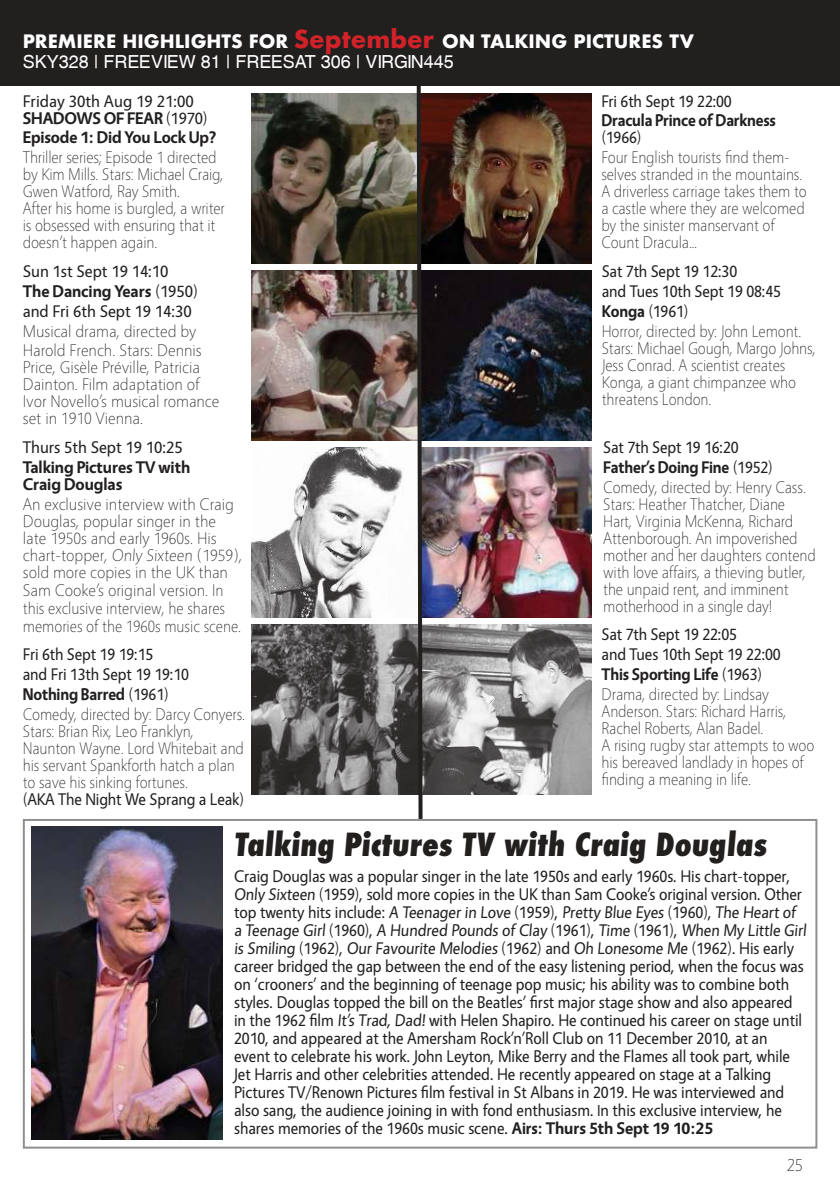
<style>
.page{position:relative;width:840px;height:1191px;background:#fff}
.page>*{position:absolute;margin:0;border:0;box-sizing:border-box;transform-origin:0 0}
.t1{font:800 condensed 31px "Futura";color:#221f1f}
.t2{font:700 18px "Futura";color:#fff}
.t3{font:18px "Swansea";color:#fff}
.t4{font:300 18px "Vegur";color:#221f1f}
.t5{font:17px/18px "Vegur";letter-spacing:-.005em;color:#221f1f;scale:.95 1}
.t6{font:300 17px/17px "Vegur";letter-spacing:-.01em;color:#221f1f;scale:.95 1}
.t7{font:300 17px/17.4px "Vegur";letter-spacing:-.01em;color:#221f1f}
.t8{font:17px/19.8px "Vegur";letter-spacing:-.005em;color:#221f1f}
.t9{font:700 17px/17px "Vegur";letter-spacing:-.01em;color:#221f1f}
.t10{font:700 17px "Vegur";letter-spacing:-.01em;color:#221f1f;scale:.95 1}
.s1{font-size:24px;color:#d12229}
.s2{font-weight:700}
.s3{font-weight:300}
.s4{font-weight:400}
.s5{font-size:16px}
</style>
<div class="page">
<div style="left:0;top:0;width:839px;height:85px;background:#221f1f"></div>
<img style="left:252px;top:94px;width:339px;height:170px">
<img style="left:252px;top:270px;width:339px;height:171px">
<img style="left:252px;top:624px;width:339px;height:170px">
<img style="left:424px;top:447px;width:167px;height:170px">
<img style="left:252px;top:447px;width:152px;height:170px">
<img style="left:31px;top:826px;width:192px;height:313px">
<svg style="left:414px;top:85px;width:10px;height:736px;background:#534e4d"></svg>
<p class="t2" style="left:23px;top:33px;width:672px">PREMIERE HIGHLIGHTS FOR <span class="s1">September</span> ON TALKING PICTURES TV</p>
<p class="t3" style="left:23px;top:52px;width:432px">SKY328 | FREEVIEW 81 | FREESAT 306 | VIRGIN445</p>
<p class="t8" style="left:23px;top:93px;width:186px;line-height:17px">Friday 30th Aug 19 21:00<br><span class="s2">SHADOWS OF FEAR</span> (1970)</p>
<p class="t9" style="left:23px;top:130px;width:195px">Episode 1: Did You Lock Up?</p>
<p class="t6" style="left:23px;top:150px;width:214px">Thriller series; Episode 1 directed by Kim Mills. Stars: Michael Craig,<br>Gwen Watford, Ray Smith.<br>After his home is burgled, a writer is obsessed with ensuring that it doesn’t happen again.</p>
<p class="t8" style="left:23px;top:262px;width:176px">Sun 1st Sept 19 14:10<br><span class="s2">The Dancing Years</span> (1950) and Fri 6th Sept 19 14:30</p>
<p class="t7" style="left:23px;top:322px;width:180px;line-height:19.8px">Musical drama, directed by<br>Harold French. Stars: Dennis</p>
<p class="t7" style="left:23px;top:360px;width:198px">Price, Gisèle Préville, Patricia<br>Dainton. Film adaptation of<br>Ivor Novello’s musical romance set in 1910 Vienna.</p>
<p class="t8" style="left:23px;top:438px;width:161px">Thurs 5th Sept 19 10:25</p>
<p class="t9" style="left:23px;top:460px;width:169px">Talking Pictures TV with<br>Craig Douglas</p>
<p class="t7" style="left:23px;top:496px;width:221px">An exclusive interview with Craig Douglas, popular singer in the late 1950s and early 1960s. His chart-topper, Only Sixteen (1959), sold more copies in the UK than Sam Cooke’s original version. In this exclusive interview, he shares memories of the 1960s music scene.</p>
<p class="t5" style="left:23px;top:646px;width:236px;line-height:19.8px">Fri 6th Sept 19 19:15<br>and Fri 13th Sept 19 19:10<br><span class="s2">Nothing Barred</span> (1961)<br><span class="s3">Comedy, directed by: Darcy Conyers.</span></p>
<p class="t6" style="left:23px;top:724px;width:234px">Stars: Brian Rix, Leo Franklyn,<br>Naunton Wayne. Lord Whitebait and his servant Spankforth hatch a plan to save his sinking fortunes.</p>
<p class="t5" style="left:23px;top:791px;width:234px">(AKA The Night We Sprang a Leak)</p>
<p class="t5" style="left:601px;top:93px;width:139px">Fri 6th Sept 19 22:00</p>
<p class="t10" style="left:601px;top:114px;width:185px">Dracula Prince of Darkness</p>
<p class="t5" style="left:601px;top:130px;width:44px">(1966)</p>
<p class="t6" style="left:601px;top:150px;width:218px">Four English tourists find them&shy;selves stranded in the mountains.<br>A driverless carriage takes them to a castle where they are welcomed by the sinister manservant of<br>Count Dracula…</p>
<p class="t5" style="left:601px;top:262px;width:211px;line-height:19.8px">Sat 7th Sept 19 12:30<br>and Tues 10th Sept 19 08:45<br><span class="s2">Konga</span> (1961)<br><span class="s3">Horror, directed by: John Lemont.</span></p>
<p class="t6" style="left:601px;top:340px;width:227px">Stars: Michael Gough, Margo Johns,<br>Jess Conrad. A scientist creates<br>Konga, a giant chimpanzee who threatens London.</p>
<p class="t6" style="left:603px;top:438px;width:215px;line-height:19.8px"><span class="s4">Sat 7th Sept 19 16:20<br></span><span class="s2">Father’s Doing Fine</span> <span class="s4">(1952)<br></span>Comedy, directed by: Henry Cass.</p>
<p class="t6" style="left:603px;top:496px;width:225px">Stars: Heather Thatcher, Diane<br>Hart, Virginia McKenna, Richard<br>Attenborough. An impoverished mother and her daughters contend with love affairs, a thieving butler, the unpaid rent, and imminent motherhood in a single day!</p>
<p class="t5" style="left:601px;top:626px;width:190px;line-height:19.8px">Sat 7th Sept 19 22:05<br>and Tues 10th Sept 19 22:00<br><span class="s2">This Sporting Life</span> (1963)<br><span class="s3">Drama, directed by: Lindsay</span></p>
<p class="t6" style="left:601px;top:704px;width:225px">Anderson. Stars: Richard Harris,<br>Rachel Roberts, Alan Badel.<br>A rising rugby star attempts to woo his bereaved landlady in hopes of finding a meaning in life.</p>
<h1 class="t1" style="left:234px;top:830px;width:536px">Talking Pictures TV with Craig Douglas</h1>
<p class="t5" style="left:234px;top:868px;width:605px">Craig Douglas was a popular singer in the late 1950s and early 1960s. His chart-topper, Only Sixteen (1959), sold more copies in the UK than Sam Cooke’s original version. Other top twenty hits include: A Teenager in Love (1959), Pretty Blue Eyes (1960), The Heart of a Teenage Girl (1960), A Hundred Pounds of Clay (1961), Time (1961), When My Little Girl is Smiling (1962), Our Favourite Melodies (1962) and Oh Lonesome Me (1962). His early career bridged the gap between the end of the easy listening period, when the focus was on ‘crooners’ and the beginning of teenage pop music; his ability was to combine both styles. Douglas topped the bill on the Beatles’ first major stage show and also appeared in the 1962 film It’s Trad, Dad! with Helen Shapiro. He continued his career on stage until 2010, and appeared at the Amersham Rock’n’Roll Club on 11 December 2010, at an event to celebrate his work. John Leyton, Mike Berry and the Flames all took part, while Jet Harris and other celebrities attended. He recently appeared on stage at a Talking Pictures TV/Renown Pictures film festival in St Albans in 2019. He was interviewed and also sang, the audience joining in with fond enthusiasm. <span class="s5">I</span>n this exclusive interview, he shares memories of the 1960s music scene. <span class="s2">Airs: Thurs 5th Sept 19 10:25</span></p>
<p class="t4" style="left:786px;top:1157px;width:18px">25</p>
</div>
